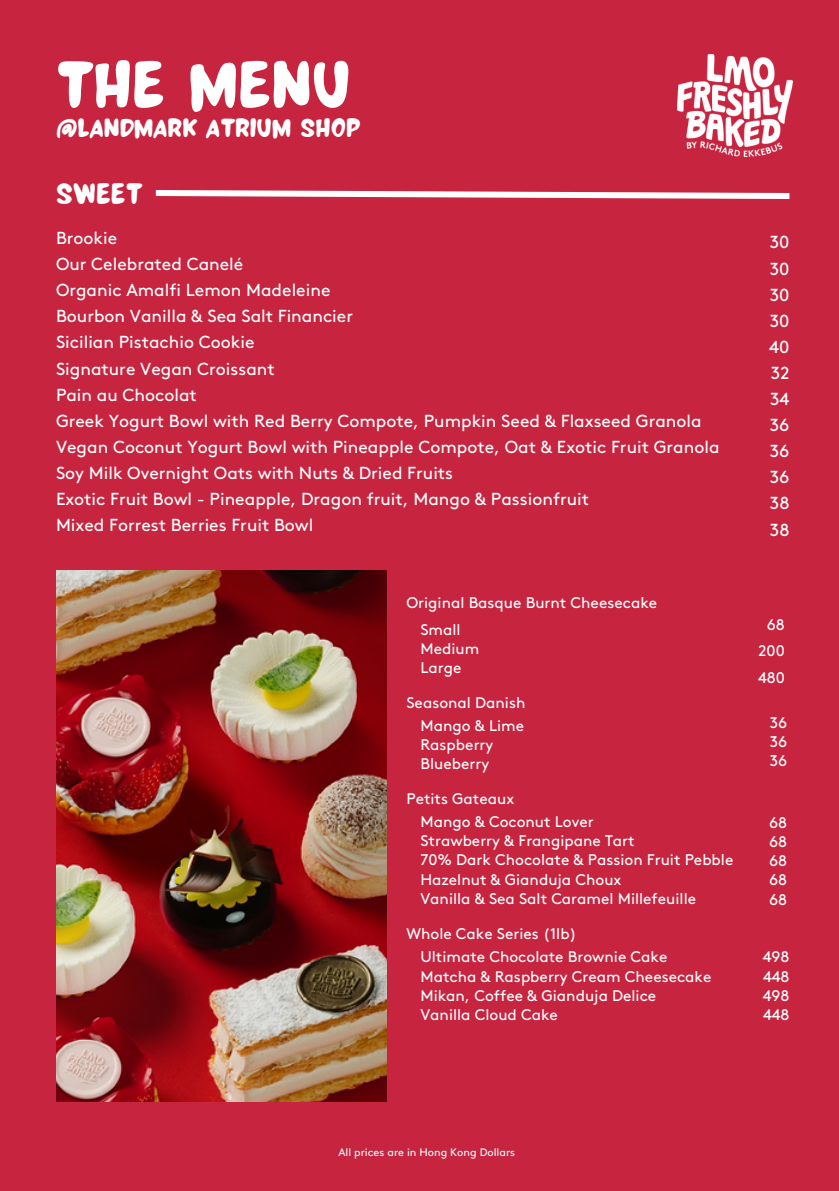
<style>
.page{position:relative;width:839px;height:1191px;background:#fff}
.page>*{position:absolute;margin:0;border:0;box-sizing:border-box;transform-origin:0 0}
.t1{font:74px "NF La Lou Regular";color:#fff}
.t2{font:33px "NF La Lou Regular";color:#fff}
.t3{font:29.2px "NF La Lou Regular";color:#fff}
.t4{font:17.4px/26px "Brown Std";color:#fff}
.t5{font:15.4px/19.2px "Brown Std";color:#fff}
.t6{font:10.8px "Brown Std";color:#fff}
</style>
<div class="page">
<div style="left:0;top:0;width:838px;height:1191px;background:#c72440"></div>
<svg style="left:155px;top:190px;width:635px;height:9px"></svg>
<img style="left:56px;top:571px;width:330px;height:531px">
<img style="left:677px;top:54px;width:115px;height:102px">
<h2 class="t1" style="left:56px;top:20px;width:296px">THE MENU</h2>
<p class="t3" style="left:56px;top:103px;width:305px">@LANDMARK ATRIUM SHOP</p>
<h1 class="t2" style="left:56px;top:165px;width:88px">SWEET</h1>
<h3 class="t4" style="left:56px;top:227px;width:665px">Brookie<br>Our Celebrated Canelé<br>Organic Amalfi Lemon Madeleine<br>Bourbon Vanilla &amp; Sea Salt Financier<br>Sicilian Pistachio Cookie<br>Signature Vegan Croissant<br>Pain au Chocolat<br>Greek Yogurt Bowl with Red Berry Compote, Pumpkin Seed &amp; Flaxseed Granola Vegan Coconut Yogurt Bowl with Pineapple Compote, Oat &amp; Exotic Fruit Granola Soy Milk Overnight Oats with Nuts &amp; Dried Fruits<br>Exotic Fruit Bowl - Pineapple, Dragon fruit, Mango &amp; Passionfruit<br>Mixed Forrest Berries Fruit Bowl</h3>
<p class="t4" style="left:769px;top:231px;width:22px;text-align:justify">30<br>30<br>30<br>30<br>40<br>32<br>34<br>36<br>36<br>36<br>38<br>38</p>
<h5 class="t5" style="left:406px;top:594px;width:252px">Original Basque Burnt Cheesecake</h5>
<h5 class="t5" style="left:420px;top:621px;width:60px">Small<br>Medium<br>Large</h5>
<h4 class="t5" style="left:766px;top:617px;width:19px">68</h4>
<h4 class="t5" style="left:758px;top:643px;width:28px">200</h4>
<p class="t5" style="left:758px;top:670px;width:28px">480</p>
<p class="t5" style="left:406px;top:695px;width:120px">Seasonal Danish</p>
<h5 class="t5" style="left:420px;top:717px;width:105px">Mango &amp; Lime<br>Raspberry<br>Blueberry</h5>
<h5 class="t5" style="left:769px;top:714px;width:19px;text-align:justify">36<br>36<br>36</h5>
<h5 class="t5" style="left:406px;top:791px;width:109px">Petits Gateaux</h5>
<h5 class="t5" style="left:420px;top:813px;width:314px">Mango &amp; Coconut Lover<br>Strawberry &amp; Frangipane Tart<br>70% Dark Chocolate &amp; Passion Fruit Pebble<br>Hazelnut &amp; Gianduja Choux<br>Vanilla &amp; Sea Salt Caramel Millefeuille</h5>
<h5 class="t5" style="left:769px;top:814px;width:19px;text-align:justify">68<br>68<br>68<br>68<br>68</h5>
<h5 class="t5" style="left:406px;top:926px;width:171px">Whole Cake Series (1lb)</h5>
<h5 class="t5" style="left:420px;top:949px;width:292px">Ultimate Chocolate Brownie Cake<br>Matcha &amp; Raspberry Cream Cheesecake<br>Mikan, Coffee &amp; Gianduja Delice<br>Vanilla Cloud Cake</h5>
<h5 class="t5" style="left:762px;top:949px;width:28px;text-align:justify">498<br>448<br>498<br>448</h5>
<h5 class="t6" style="left:338px;top:1148px;width:178px">All prices are in Hong Kong Dollars</h5>
</div>
